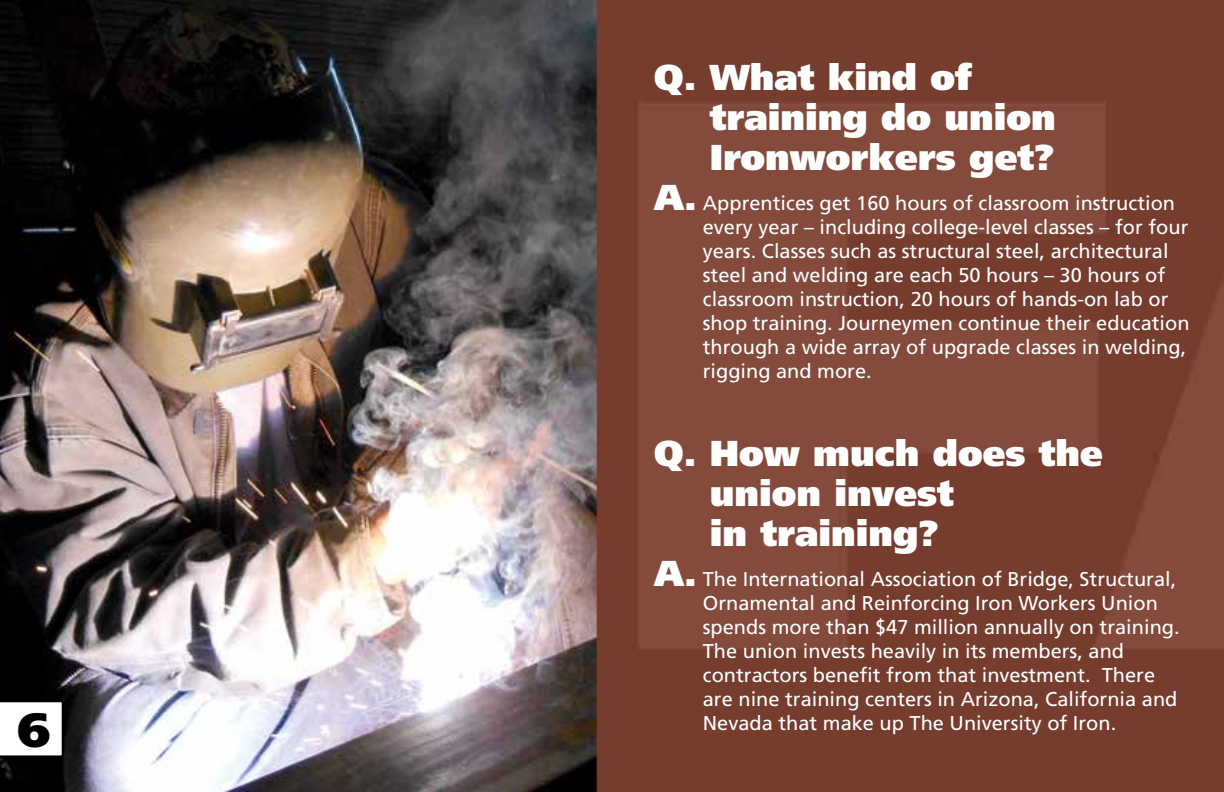
<style>
.page{position:relative;width:1224px;height:792px;background:#fff}
.page>*{position:absolute;margin:0;border:0;box-sizing:border-box;transform-origin:0 0}
.t1{font:900 48px "Frutiger";color:#000}
.t2{font:900 36px/40px "Frutiger";color:#fff}
.t3{font:20px/24px "Frutiger";color:#fff}
.s1{font-weight:900;font-size:36px}
</style>
<div class="page">
<img style="left:0;top:0;width:1224px;height:792px">
<svg style="left:0;top:700px;width:64px;height:57px"></svg>
<h1 class="t1" style="left:17px;top:701px;width:34px">6</h1>
<h2 class="t2" style="left:710px;top:57px;width:347px;text-indent:-56px">Q. What kind of training do union<br>Ironworkers get?</h2>
<p class="t3" style="left:703px;top:191px;width:488px;text-indent:-49px"><span class="s1">A.</span> Apprentices get 160 hours of classroom instruction every year – including college-level classes – for four years. Classes such as structural steel, architectural steel and welding are each 50 hours – 30 hours of classroom instruction, 20 hours of hands-on lab or shop training. Journeymen continue their education through a wide array of upgrade classes in welding, rigging and more.</p>
<h2 class="t2" style="left:710px;top:433px;width:394px;text-indent:-56px">Q. How much does the union invest<br>in training?</h2>
<p class="t3" style="left:703px;top:567px;width:478px;text-indent:-49px"><span class="s1">A.</span> The International Association of Bridge, Structural, Ornamental and Reinforcing Iron Workers Union spends more than $47 million annually on training.<br>The union invests heavily in its members, and contractors benefit from that investment. There are nine training centers in Arizona, California and Nevada that make up The University of Iron.</p>
</div>
